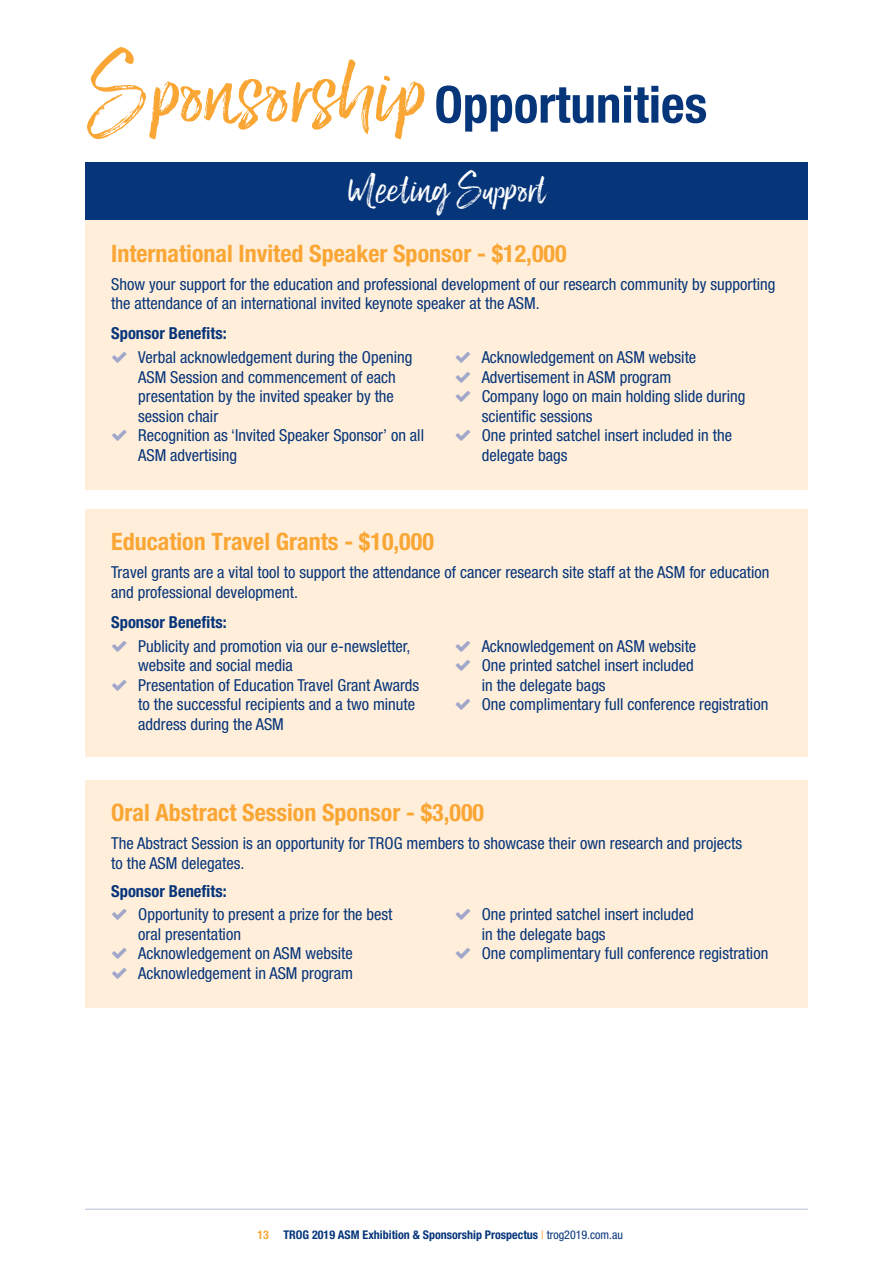
<style>
.page{position:relative;width:893px;height:1263px;background:#fff}
.page>*{position:absolute;margin:0;border:0;box-sizing:border-box;transform-origin:0 0}
.t1{font:700 condensed 51px "Helvetica Neue";color:#06357a}
.t2{font:45px "Lucky Fellas Upright";color:#fff}
.t3{font:700 condensed 24px "Helvetica Neue";color:#faa634}
.t4{font:condensed 16.5px/19.5px "Helvetica Neue LT Std";color:#06357a}
.t5{font:700 condensed 16.5px "Helvetica Neue LT Pro";color:#06357a}
.t6{font:700 condensed 12px "Helvetica Neue LT Pro";color:#06357a}
.s1{font-family:"Lucky Fellas Upright";font-weight:400;font-stretch:normal;font-size:106.5px;color:#faa634}
.s2{color:#faa634}
.s3{font-family:"Helvetica Neue LT Std";font-weight:400;color:#faa634}
.s4{font-family:"Helvetica Neue LT Std";font-weight:400}
</style>
<div class="page">
<hr style="left:85px;top:1209px;width:723px;height:1px;background:#bbbfda">
<div style="left:85px;top:162px;width:723px;height:59px;background:#06357a"></div>
<div style="left:85px;top:221px;width:723px;height:269px;background:#ffeeda"></div>
<div style="left:85px;top:509px;width:723px;height:248px;background:#ffeeda"></div>
<div style="left:85px;top:780px;width:723px;height:228px;background:#ffeeda"></div>
<h1 class="t1" style="left:87px;top:74px;width:622px"><span class="s1">Sponsorship</span> Opportunities</h1>
<h2 class="t2" style="left:349px;top:164px;width:199px">Meeting Support</h2>
<h3 class="t3" style="left:111px;top:239px;width:457px">International Invited Speaker Sponsor - $12,000</h3>
<p class="t4" style="left:111px;top:274px;width:666px">Show your support for the education and professional development of our research community by supporting the attendance of an international invited keynote speaker at the ASM.</p>
<p class="t5" style="left:111px;top:324px;width:117px">Sponsor Benefits:</p>
<p class="t4" style="left:138px;top:347px;width:287px">Verbal acknowledgement during the Opening ASM Session and commencement of each presentation by the invited speaker by the session chair<br>Recognition as ‘Invited Speaker Sponsor’ on all ASM advertising</p>
<p class="t4" style="left:482px;top:347px;width:265px">Acknowledgement on ASM website<br>Advertisement in ASM program<br>Company logo on main holding slide during scientific sessions<br>One printed satchel insert included in the delegate bags</p>
<h3 class="t3" style="left:111px;top:527px;width:324px">Education Travel Grants - $10,000</h3>
<p class="t4" style="left:111px;top:563px;width:660px">Travel grants are a vital tool to support the attendance of cancer research site staff at the ASM for education and professional development.</p>
<p class="t5" style="left:111px;top:612px;width:117px">Sponsor Benefits:</p>
<p class="t4" style="left:138px;top:636px;width:283px">Publicity and promotion via our e-newsletter, website and social media<br>Presentation of Education Travel Grant Awards to the successful recipients and a two minute address during the ASM</p>
<p class="t4" style="left:482px;top:636px;width:288px">Acknowledgement on ASM website<br>One printed satchel insert included<br>in the delegate bags<br>One complimentary full conference registration</p>
<h3 class="t3" style="left:111px;top:798px;width:374px">Oral Abstract Session Sponsor - $3,000</h3>
<p class="t4" style="left:111px;top:833px;width:632px">The Abstract Session is an opportunity for TROG members to showcase their own research and projects to the ASM delegates.</p>
<p class="t5" style="left:111px;top:881px;width:117px">Sponsor Benefits:</p>
<p class="t4" style="left:138px;top:905px;width:256px">Opportunity to present a prize for the best oral presentation<br>Acknowledgement on ASM website<br>Acknowledgement in ASM program</p>
<p class="t4" style="left:482px;top:905px;width:288px">One printed satchel insert included<br>in the delegate bags<br>One complimentary full conference registration</p>
<p class="t6" style="left:257px;top:1227px;width:367px"><span class="s2">13</span> TROG 2019 ASM Exhibition &amp; Sponsorship Prospectus <span class="s3">|</span> <span class="s4">trog2019.com.au</span></p>
</div>
